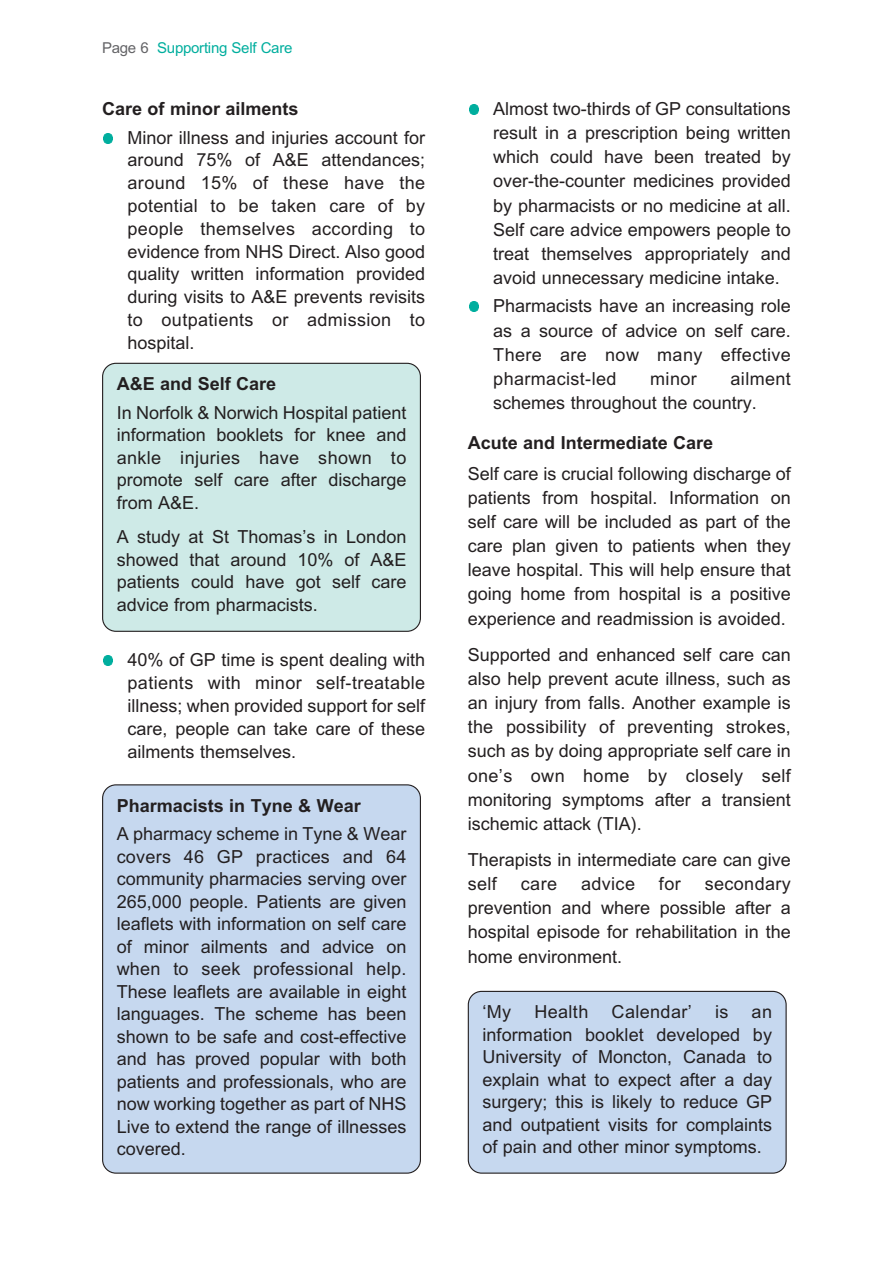
<style>
.page{position:relative;width:893px;height:1263px;background:#fff}
.page>*{position:absolute;margin:0;border:0;box-sizing:border-box;transform-origin:0 0}
.t1{font:18px/24.2px "M Arial";color:#231f20;text-align:justify}
.t2{font:700 18px "M Arial";color:#231f20}
.t3{font:18px "M Arial";letter-spacing:.02em;color:#231f20}
.t4{font:15px "M Arial";letter-spacing:-.015em;color:#00ae9e}
.s1{color:#636366}
</style>
<div class="page">
<div style="left:468px;top:991px;width:319px;height:183px;background:#c6d8ef"></div>
<div style="left:102px;top:784px;width:319px;height:390px;background:#c6d8ef"></div>
<div style="left:102px;top:363px;width:319px;height:269px;background:#ceeae7"></div>
<p class="t4" style="left:102px;top:43px;width:192px"><span class="s1">Page 6</span> Supporting Self Care</p>
<p class="t2" style="left:102px;top:102px;width:198px">Care of minor ailments</p>
<p class="t1" style="left:128px;top:128px;width:299px;line-height:22.8px">Minor illness and injuries account for around 75% of A&amp;E attendances; around 15% of these have the potential to be taken care of by people themselves according to evidence from NHS Direct. Also good quality written information provided during visits to A&amp;E prevents revisits to outpatients or admission to hospital.</p>
<p class="t2" style="left:117px;top:377px;width:161px">A&amp;E and Self Care</p>
<p class="t1" style="left:117px;top:403px;width:291px;line-height:22.5px">In Norfolk &amp; Norwich Hospital patient information booklets for knee and ankle injuries have shown to promote self care after discharge from A&amp;E.</p>
<p class="t1" style="left:117px;top:527px;width:291px;line-height:22.5px">A study at St Thomas’s in London showed that around 10% of A&amp;E patients could have got self care advice from pharmacists.</p>
<p class="t1" style="left:128px;top:650px;width:299px;line-height:22.8px">40% of GP time is spent dealing with patients with minor self-treatable illness; when provided support for self care, people can take care of these ailments themselves.</p>
<p class="t2" style="left:117px;top:799px;width:246px">Pharmacists in Tyne &amp; Wear</p>
<p class="t1" style="left:117px;top:824px;width:291px;line-height:22.5px">A pharmacy scheme in Tyne &amp; Wear covers 46 GP practices and 64 community pharmacies serving over 265,000 people. Patients are given leaflets with information on self care of minor ailments and advice on when to seek professional help.<br>These leaflets are available in eight languages. The scheme has been shown to be safe and cost-effective and has proved popular with both patients and professionals, who are now working together as part of NHS Live to extend the range of illnesses covered.</p>
<p class="t1" style="left:493px;top:98px;width:299px">Almost two-thirds of GP consultations result in a prescription being written which could have been treated by over-the-counter medicines provided by pharmacists or no medicine at all.<br>Self care advice empowers people to treat themselves appropriately and avoid unnecessary medicine intake.</p>
<p class="t1" style="left:493px;top:296px;width:299px">Pharmacists have an increasing role as a source of advice on self care.<br>There are now many effective pharmacist-led</p>
<p class="t1" style="left:493px;top:368px;width:299px;text-indent:237px">ailment schemes throughout the country.</p>
<p class="t2" style="left:468px;top:437px;width:247px">Acute and Intermediate Care</p>
<p class="t1" style="left:468px;top:463px;width:325px">Self care is crucial following discharge of patients from hospital. Information on self care will be included as part of the care plan given to patients when they leave hospital. This will help ensure that going home from hospital is a positive experience and readmission is avoided.</p>
<p class="t1" style="left:468px;top:644px;width:325px">Supported and enhanced self care can also help prevent acute illness, such as an injury from falls. Another example is the possibility of preventing strokes, such as by doing appropriate self care in one’s own home by closely self monitoring symptoms after a transient ischemic attack (TIA).</p>
<p class="t1" style="left:468px;top:849px;width:325px">Therapists in intermediate care can give self</p>
<p class="t1" style="left:650px;top:368px;width:48px">minor</p>
<p class="t1" style="left:521px;top:873px;width:38px">care</p>
<p class="t1" style="left:581px;top:873px;width:56px">advice</p>
<p class="t1" style="left:659px;top:873px;width:23px">for</p>
<p class="t1" style="left:468px;top:873px;width:325px;text-indent:237px">secondary prevention and where possible after a hospital episode for rehabilitation in the home environment.</p>
<p class="t1" style="left:482px;top:1001px;width:30px">‘My</p>
<p class="t1" style="left:534px;top:1001px;width:56px">Health</p>
<p class="t3" style="left:612px;top:1005px;width:82px">Calendar’</p>
<p class="t1" style="left:715px;top:1001px;width:15px">is</p>
<p class="t1" style="left:482px;top:1002px;width:291px;line-height:22.5px;text-indent:269px">an information booklet developed by University of Moncton, Canada to explain what to expect after a day surgery; this is likely to reduce GP and outpatient visits for complaints of pain and other minor symptoms.</p>
</div>
